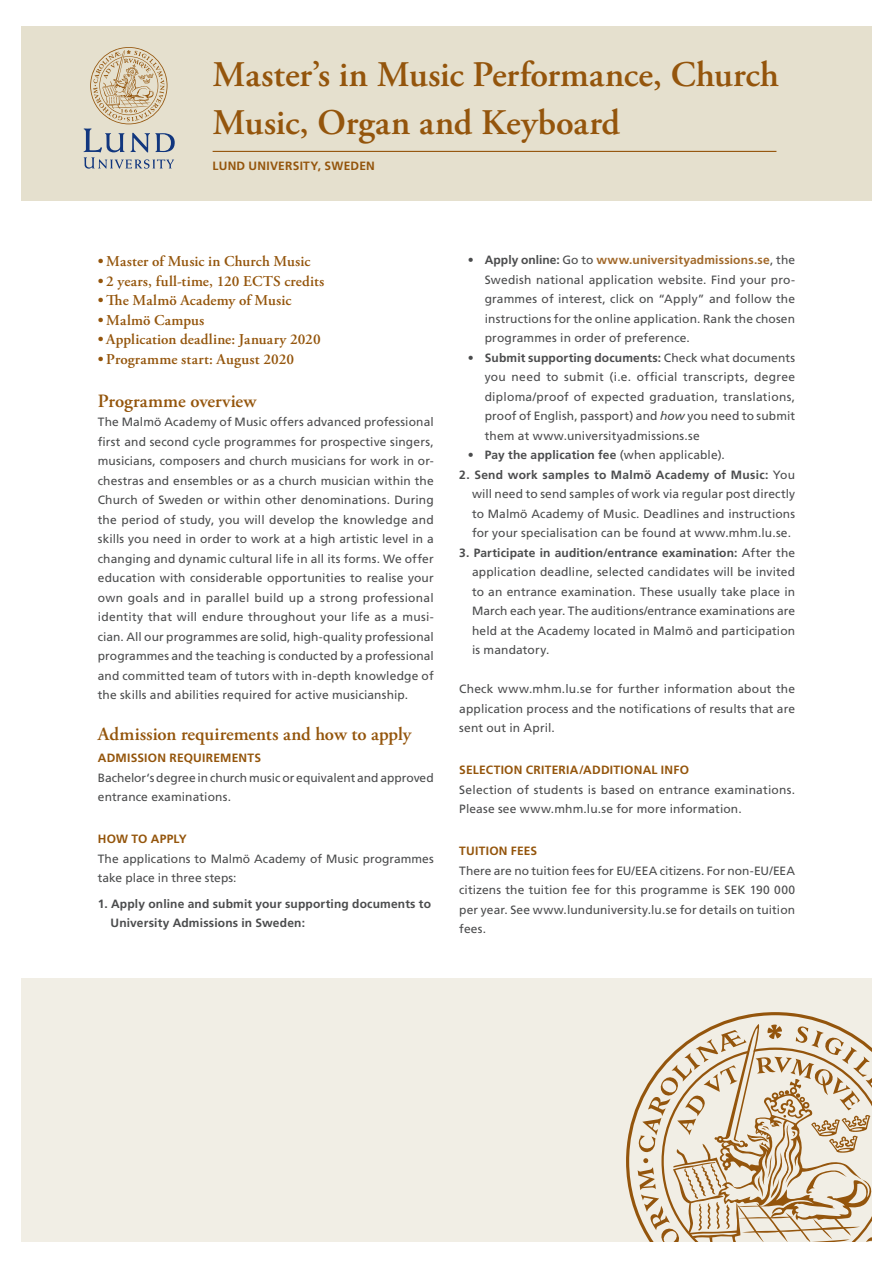
<style>
.page{position:relative;width:893px;height:1263px;background:#fff}
.page>*{position:absolute;margin:0;border:0;box-sizing:border-box;transform-origin:0 0}
.Headline___Programme{font:600 36px/48px "Adobe Garamond Pro";letter-spacing:-.005em;color:#94550c}
.SubHEADLINE{font:600 18.75px "Adobe Garamond Pro";letter-spacing:-.005em;color:#94550c}
.t1{font:600 15px "Adobe Garamond Pro";letter-spacing:.005em;color:#94550c}
.kurser_bodycopy{font:12px/19.5px "Frutiger LT Std";letter-spacing:.01em;color:#4b4c4d;text-align:justify}
.kurser_bodycopy-2{font:700 12px/19.5px "Frutiger LT Std";letter-spacing:.015em;color:#4b4c4d}
.SubHeadline_2{font:700 12px "Frutiger LT Std";letter-spacing:.02em;color:#94550c}
.Chapter{font:700 12px "Frutiger LT Std";letter-spacing:.02em;color:#94550c}
.s1{font-weight:700}
.s2{font-weight:700;color:#a16829}
.s3{font-style:italic}
.s4{font-weight:400}
</style>
<div class="page">
<div style="left:21px;top:978px;width:851px;height:264px;background:#f1eee5"></div>
<div style="left:21px;top:26px;width:851px;height:175px;background:#e5e0ce"></div>
<hr style="left:213px;top:151px;width:563px;height:1px;background:#94550c">
<svg style="left:84px;top:47px;width:91px;height:122px"></svg>
<svg style="left:626px;top:1012px;width:203px;height:208px"></svg>
<svg style="left:638px;top:1022px;width:234px;height:220px"></svg>
<p class="Headline___Programme" style="left:213px;top:51px;width:568px">Master’s in Music Performance, Church<br>Music, Organ and Keyboard</p>
<p class="Chapter" style="left:213px;top:159px;width:164px">LUND UNIVERSITY, SWEDEN</p>
<p class="t1" style="left:98px;top:253px;width:214px">• Master of Music in Church Music</p>
<p class="t1" style="left:98px;top:272px;width:228px">• 2 years, full-time, 120 ECTS credits</p>
<p class="t1" style="left:98px;top:292px;width:195px">• The Malmö Academy of Music</p>
<p class="t1" style="left:98px;top:311px;width:108px">• Malmö Campus</p>
<p class="t1" style="left:98px;top:331px;width:224px">• Application deadline: January 2020</p>
<p class="t1" style="left:98px;top:350px;width:198px">• Programme start: August 2020</p>
<p class="SubHEADLINE" style="left:98px;top:390px;width:160px">Programme overview</p>
<p class="kurser_bodycopy" style="left:98px;top:412px;width:337px">The Malmö Academy of Music offers advanced professional first and second cycle programmes for prospective singers, musicians, composers and church musicians for work in or&shy;chestras and ensembles or as a church musician within the Church of Sweden or within other denominations. During the period of study, you will develop the knowledge and skills you need in order to work at a high artistic level in a changing and dynamic cultural life in all its forms. We offer education with considerable opportunities to realise your own goals and in parallel build up a strong professional identity that will endure throughout your life as a musi&shy;cian. All our programmes are solid, high-quality professional programmes and the teaching is conducted by a professional and committed team of tutors with in-depth knowledge of the skills and abilities required for active musicianship.</p>
<p class="SubHEADLINE" style="left:98px;top:723px;width:315px">Admission requirements and how to apply</p>
<p class="SubHeadline_2" style="left:98px;top:751px;width:165px">ADMISSION REQUIREMENTS</p>
<p class="kurser_bodycopy" style="left:98px;top:768px;width:337px">Bachelor‘s degree in church music or equivalent and approved entrance examinations.</p>
<p class="SubHeadline_2" style="left:98px;top:832px;width:90px">HOW TO APPLY</p>
<p class="kurser_bodycopy" style="left:98px;top:849px;width:337px">The applications to Malmö Academy of Music programmes take place in three steps:</p>
<p class="kurser_bodycopy-2" style="left:111px;top:894px;width:322px;text-indent:-13px">1. Apply online and submit your supporting documents to<br>University Admissions in Sweden:</p>
<p class="kurser_bodycopy" style="left:485px;top:250px;width:312px;text-indent:-17px"><span class="s1">• Apply online:</span> Go to <span class="s2">www.universityadmissions.se</span>, the Swedish national application website. Find your pro&shy;grammes of interest, click on “Apply” and follow the instructions for the online application. Rank the chosen programmes in order of preference.</p>
<p class="kurser_bodycopy" style="left:485px;top:348px;width:312px;text-indent:-17px"><span class="s1">• Submit supporting documents:</span> Check what documents you need to submit (i.e. official transcripts, degree diploma/proof of expected graduation, translations, proof of English, passport) and <span class="s3">how</span> you need to submit them at www.universityadmissions.se</p>
<p class="kurser_bodycopy-2" style="left:468px;top:445px;width:259px">• Pay the application fee <span class="s4">(when applicable).</span></p>
<p class="kurser_bodycopy" style="left:472px;top:465px;width:325px;text-indent:-13px"><span class="s1">2. Send work samples to Malmö Academy of Music:</span> You will need to send samples of work via regular post directly to Malmö Academy of Music. Deadlines and instructions for your specialisation can be found at www.mhm.lu.se.</p>
<p class="kurser_bodycopy" style="left:472px;top:543px;width:325px;text-indent:-13px"><span class="s1">3. Participate in audition/entrance examination:</span> After the application deadline, selected candidates will be invited to an entrance examination. These usually take place in March each year. The auditions/entrance examinations are held at the Academy located in Malmö and participation is mandatory.</p>
<p class="kurser_bodycopy" style="left:459px;top:679px;width:337px">Check www.mhm.lu.se for further information about the application process and the notifications of results that are sent out in April.</p>
<p class="SubHeadline_2" style="left:459px;top:763px;width:231px">SELECTION CRITERIA/ADDITIONAL INFO</p>
<p class="kurser_bodycopy" style="left:459px;top:780px;width:337px">Selection of students is based on entrance examinations.<br>Please see www.mhm.lu.se for more information.</p>
<p class="SubHeadline_2" style="left:459px;top:844px;width:80px">TUITION FEES</p>
<p class="kurser_bodycopy" style="left:459px;top:861px;width:337px">There are no tuition fees for EU/EEA citizens. For non-EU/EEA citizens the tuition fee for this programme is SEK 190 000 per year. See www.lunduniversity.lu.se for details on tuition fees.</p>
</div>
